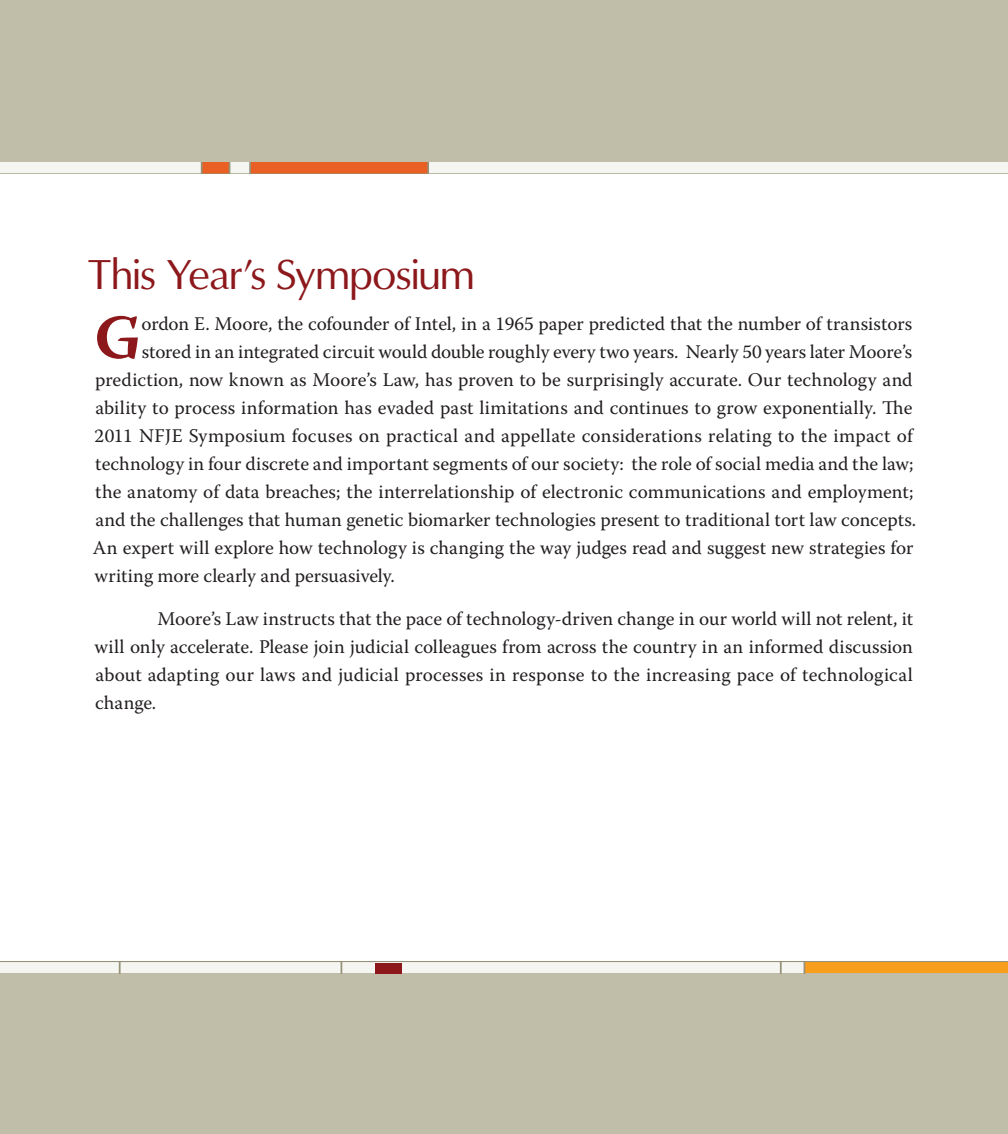
<style>
.page{position:relative;width:1008px;height:1134px;background:#fff}
.page>*{position:absolute;margin:0;border:0;box-sizing:border-box;transform-origin:0 0}
.body_text_no_ind{font:700 61.77px "Warnock Pro";color:#8c181b}
.t1{font:43.75px "Omni";letter-spacing:-.005em;color:#8c181b}
.body_text_no_ind-2{font:19.25px "Warnock Pro";color:#231f20}
.body_text{font:19.25px/28px "Warnock Pro";letter-spacing:.01em;color:#231f20;text-align:justify}
</style>
<div class="page">
<div style="left:0;top:0;width:1008px;height:163px;background:#c0bea8"></div>
<div style="left:0;top:971px;width:1008px;height:163px;background:#c0bea8"></div>
<svg style="left:0;top:162px;width:1008px;height:12px"></svg>
<svg style="left:0;top:961px;width:1008px;height:12px"></svg>
<p class="t1" style="left:87px;top:250px;width:389px">This Year’s Symposium</p>
<p class="body_text_no_ind" style="left:95px;top:300px;width:48px">G</p>
<p class="body_text_no_ind-2" style="left:141px;top:312px;width:772px">ordon E. Moore, the cofounder of Intel, in a 1965 paper predicted that the number of transistors</p>
<p class="body_text_no_ind-2" style="left:142px;top:340px;width:772px">stored in an integrated circuit would double roughly every two years. Nearly 50 years later Moore’s</p>
<p class="body_text_no_ind-2" style="left:95px;top:368px;width:819px">prediction, now known as Moore’s Law, has proven to be surprisingly accurate. Our technology and</p>
<p class="body_text_no_ind-2" style="left:95px;top:396px;width:819px">ability to process information has evaded past limitations and continues to grow exponentially. The</p>
<p class="body_text_no_ind-2" style="left:94px;top:424px;width:820px">2011 NFJE Symposium focuses on practical and appellate considerations relating to the impact of</p>
<p class="body_text_no_ind-2" style="left:95px;top:452px;width:820px">technology in four discrete and important segments of our society: the role of social media and the law;</p>
<p class="body_text_no_ind-2" style="left:95px;top:480px;width:820px">the anatomy of data breaches; the interrelationship of electronic communications and employment;</p>
<p class="body_text_no_ind-2" style="left:95px;top:508px;width:822px">and the challenges that human genetic biomarker technologies present to traditional tort law concepts.</p>
<p class="body_text_no_ind-2" style="left:93px;top:536px;width:822px">An expert will explore how technology is changing the way judges read and suggest new strategies for</p>
<p class="body_text_no_ind-2" style="left:95px;top:564px;width:302px">writing more clearly and persuasively.</p>
<p class="body_text" style="left:95px;top:605px;width:820px;text-indent:63px">Moore’s Law instructs that the pace of technology-driven change in our world will not relent, it will only accelerate. Please join judicial colleagues from across the country in an informed discussion about adapting our laws and judicial processes in response to the increasing pace of technological change.</p>
</div>
